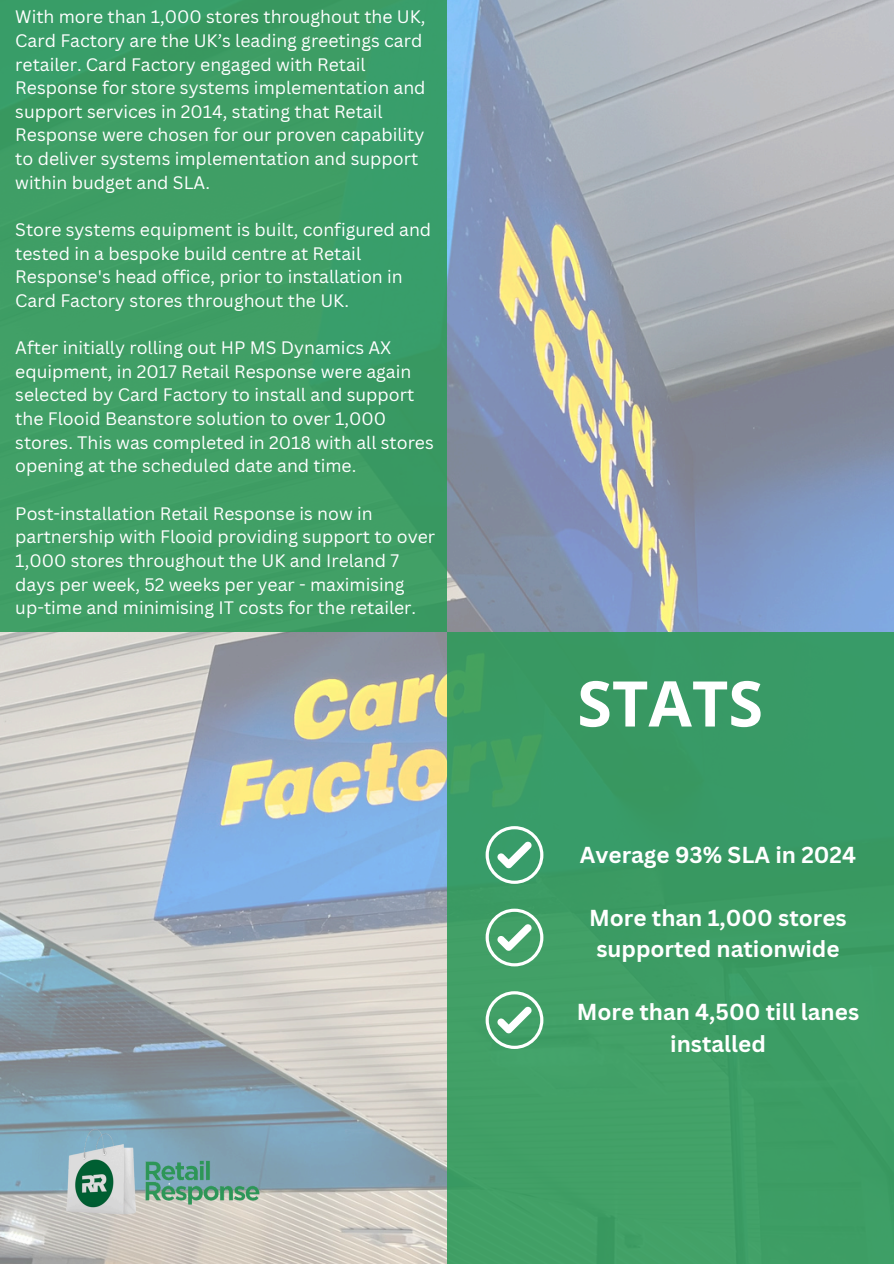
<style>
.page{position:relative;width:894px;height:1264px;background:#fff}
.page>*{position:absolute;margin:0;border:0;box-sizing:border-box;transform-origin:0 0}
.t1{font:700 63px "Open Sans";color:#fff}
.t2{font:700 22.5px/31.5px "Canva Sans";color:#fff;text-align:center}
.t3{font:17.55px/23.7px "Canva Sans";color:#fff}
</style>
<div class="page">
<img style="left:0;top:0;width:893px;height:1263px">
<div style="left:0;top:0;width:446px;height:631px;background:#3f9e66"></div>
<div style="left:446px;top:631px;width:447px;height:632px;background:#3c9c66"></div>
<img style="left:15px;top:1114px;width:270px;height:120px">
<svg style="left:485px;top:826px;width:58px;height:57px"></svg>
<svg style="left:485px;top:908px;width:58px;height:58px"></svg>
<svg style="left:485px;top:991px;width:58px;height:57px"></svg>
<p class="t3" style="left:15px;top:5px;width:411px">With more than 1,000 stores throughout the UK, Card Factory are the UK’s leading greetings card retailer. Card Factory engaged with Retail Response for store systems implementation and support services in 2014, stating that Retail Response were chosen for our proven capability to deliver systems implementation and support within budget and SLA.</p>
<p class="t3" style="left:15px;top:217px;width:417px">Store systems equipment is built, configured and tested in a bespoke build centre at Retail Response's head office, prior to installation in Card Factory stores throughout the UK.</p>
<p class="t3" style="left:15px;top:335px;width:420px">After initially rolling out HP MS Dynamics AX equipment, in 2017 Retail Response were again selected by Card Factory to install and support the Flooid Beanstore solution to over 1,000 stores. This was completed in 2018 with all stores opening at the scheduled date and time.</p>
<p class="t3" style="left:15px;top:501px;width:421px">Post-installation Retail Response is now in partnership with Flooid providing support to over 1,000 stores throughout the UK and Ireland 7 days per week, 52 weeks per year - maximising up-time and minimising IT costs for the retailer.</p>
<p class="t1" style="left:577px;top:659px;width:187px">STATS</p>
<h1 class="t2" style="left:579px;top:838px;width:278px">Average 93% SLA in 2024</h1>
<p class="t2" style="left:589px;top:901px;width:259px">More than 1,000 stores supported nationwide</p>
<p class="t2" style="left:576px;top:995px;width:284px">More than 4,500 till lanes installed</p>
</div>
